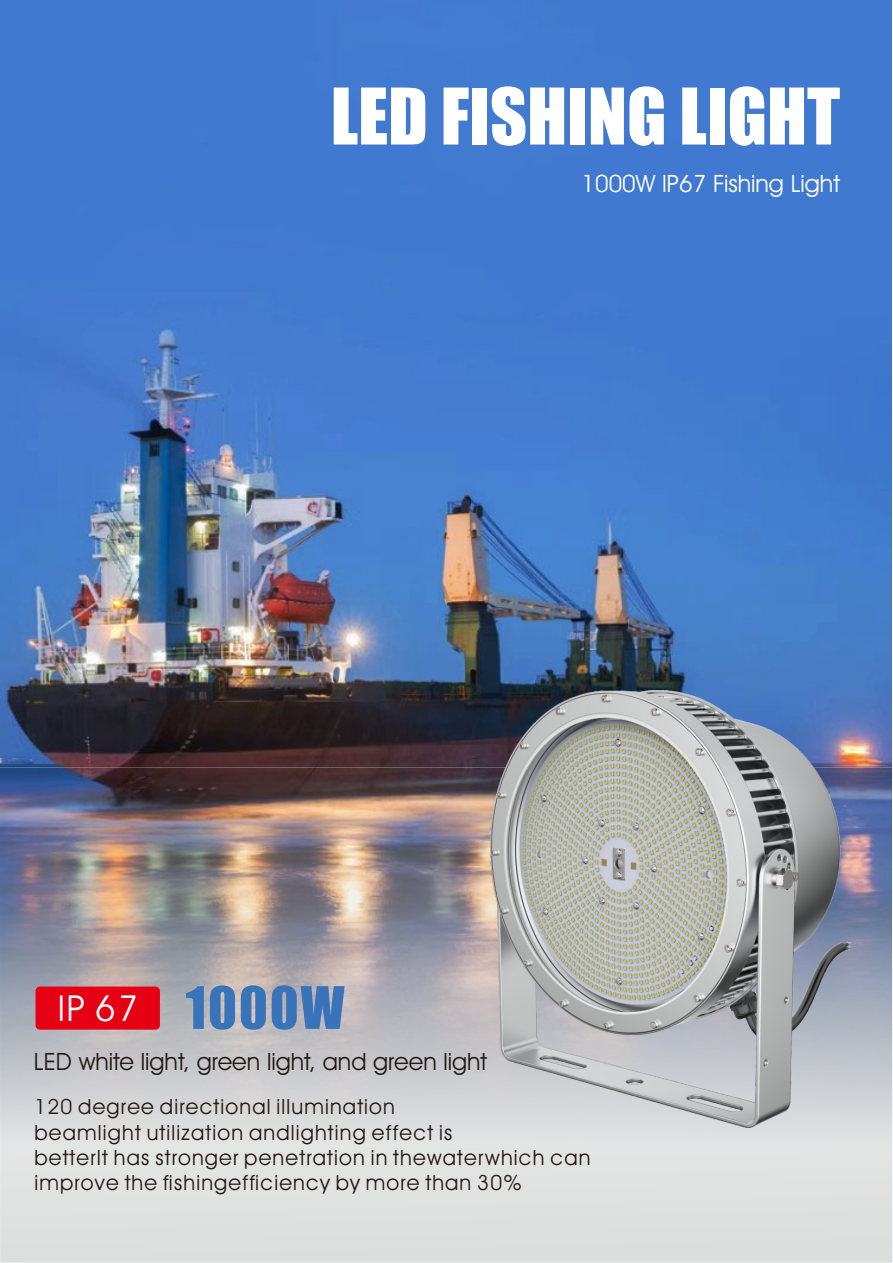
<style>
.page{position:relative;width:893px;height:1263px;background:#fff}
.page>*{position:absolute;margin:0;border:0;box-sizing:border-box;transform-origin:0 0}
.t1{font:72px "Impact";color:#fff}
.t2{font:54px "Impact";letter-spacing:.035em;color:#3974ba}
.t3{font:36px "Avant Garde IT Cby BT";color:#fff}
.t4{font:24px "Avant Garde IT Cby BT";color:#231916}
.t5{font:24px "Avant Garde IT Cby BT";color:#fff}
.t6{font:21px/25.2px "Avant Garde IT Cby BT";letter-spacing:.055em;color:#231916}
</style>
<div class="page">
<img style="left:1px;top:0;width:890px;height:768px">
<svg style="left:0;top:768px;width:893px;height:495px"></svg>
<img style="left:491px;top:691px;width:361px;height:436px">
<div style="left:36px;top:986px;width:124px;height:44px;background:#e60013;border-radius:4px"></div>
<h1 class="t1" style="left:331px;top:88px;width:511px">LED FISHING LIGHT</h1>
<p class="t5" style="left:582px;top:175px;width:260px">1000W IP67 Fishing Light</p>
<h2 class="t2" style="left:186px;top:986px;width:161px">1000W</h2>
<h3 class="t3" style="left:58px;top:995px;width:82px">IP 67</h3>
<p class="t4" style="left:34px;top:1053px;width:455px">LED white light, green light, and green light</p>
<p class="t6" style="left:34px;top:1096px;width:558px">120 degree directional illumination<br>beamlight utilization andlighting effect is<br>betterIt has stronger penetration in thewaterwhich can improve the fishingefficiency by more than 30%</p>
</div>
